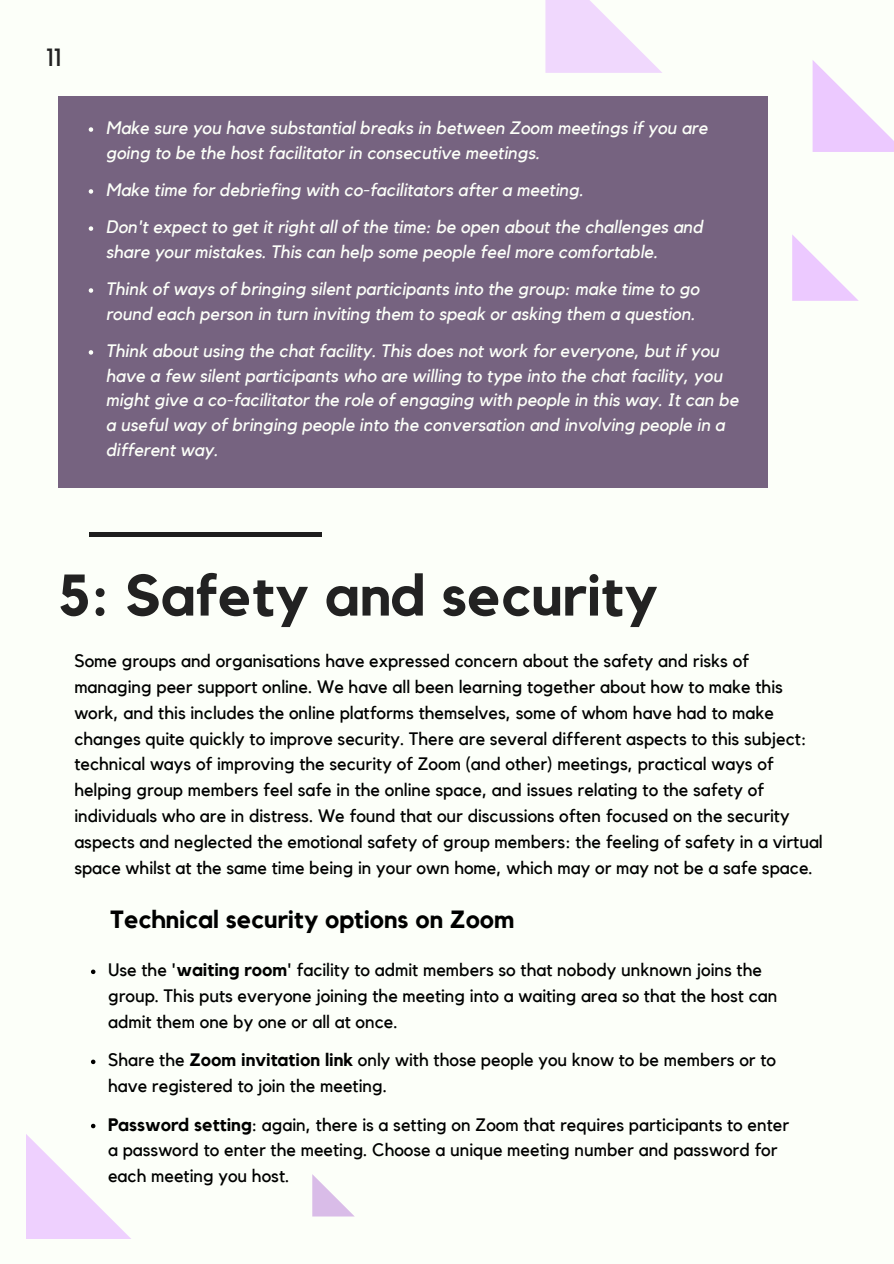
<style>
.page{position:relative;width:894px;height:1264px;background:#fff}
.page>*{position:absolute;margin:0;border:0;box-sizing:border-box;transform-origin:0 0}
.t1{font:700 57.9px "Kollektif";color:#222}
.t2{font:700 27px "Kollektif";color:#fcfff9}
.t3{font:700 24.75px "Kollektif";color:#000}
.t4{font:24.75px "Kollektif";color:#222}
.t5{font:18px/25.8px "Kollektif";color:#000}
.t6{font:italic 18px/24.8px "Kollektif";color:#fcfff9}
.s1{font-weight:700}
</style>
<div class="page">
<div style="left:0;top:0;width:893px;height:1263px;background:#fcfff9"></div>
<svg style="left:792px;top:234px;width:66px;height:67px"></svg>
<svg style="left:545px;top:0;width:117px;height:73px;fill:#f0d8fd"></svg>
<svg style="left:812px;top:60px;width:81px;height:92px"></svg>
<div style="left:89px;top:532px;width:232px;height:5px;background:#1e1e1e"></div>
<div style="left:58px;top:97px;width:708px;height:391px;background:#766380"></div>
<svg style="left:89px;top:127px;width:4px;height:5px"></svg>
<svg style="left:89px;top:189px;width:4px;height:5px"></svg>
<svg style="left:89px;top:226px;width:4px;height:5px"></svg>
<svg style="left:89px;top:288px;width:4px;height:5px"></svg>
<svg style="left:89px;top:350px;width:4px;height:4px"></svg>
<svg style="left:91px;top:969px;width:4px;height:5px"></svg>
<svg style="left:91px;top:1059px;width:4px;height:5px"></svg>
<svg style="left:26px;top:1123px;width:104px;height:115px"></svg>
<svg style="left:312px;top:1174px;width:42px;height:42px"></svg>
<p class="t4" style="left:47px;top:46px;width:16px">11</p>
<p class="t6" style="left:106px;top:116px;width:603px">Make sure you have substantial breaks in between Zoom meetings if you are going to be the host facilitator in consecutive meetings.</p>
<p class="t6" style="left:106px;top:178px;width:479px">Make time for debriefing with co-facilitators after a meeting.</p>
<p class="t6" style="left:106px;top:215px;width:598px">Don't expect to get it right all of the time: be open about the challenges and share your mistakes. This can help some people feel more comfortable.</p>
<p class="t6" style="left:106px;top:277px;width:595px">Think of ways of bringing silent participants into the group: make time to go round each person in turn inviting them to speak or asking them a question.</p>
<h1 class="t6" style="left:106px;top:339px;width:634px">Think about using the chat facility. This does not work for everyone, but if you have a few silent participants who are willing to type into the chat facility, you might give a co-facilitator the role of engaging with people in this way. It can be a useful way of bringing people into the conversation and involving people in a different way.</h1>
<p class="t2" style="left:186px;top:130px;width:423px">Some ideas for Whatsapp groups</p>
<p class="t1" style="left:58px;top:568px;width:601px">5: Safety and security</p>
<p class="t5" style="left:74px;top:648px;width:749px">Some groups and organisations have expressed concern about the safety and risks of managing peer support online. We have all been learning together about how to make this work, and this includes the online platforms themselves, some of whom have had to make changes quite quickly to improve security. There are several different aspects to this subject: technical ways of improving the security of Zoom (and other) meetings, practical ways of helping group members feel safe in the online space, and issues relating to the safety of individuals who are in distress. We found that our discussions often focused on the security aspects and neglected the emotional safety of group members: the feeling of safety in a virtual space whilst at the same time being in your own home, which may or may not be a safe space.</p>
<h2 class="t3" style="left:110px;top:908px;width:405px">Technical security options on Zoom</h2>
<p class="t5" style="left:108px;top:957px;width:670px">Use the '<span class="s1">waiting room</span>' facility to admit members so that nobody unknown joins the group. This puts everyone joining the meeting into a waiting area so that the host can admit them one by one or all at once.</p>
<p class="t5" style="left:108px;top:1047px;width:669px">Share the <span class="s1">Zoom invitation link</span> only with those people you know to be members or to have registered to join the meeting.</p>
<p class="t5" style="left:108px;top:1112px;width:682px"><span class="s1">Password setting</span>: again, there is a setting on Zoom that requires participants to enter a password to enter the meeting. Choose a unique meeting number and password for each meeting you host.</p>
</div>
